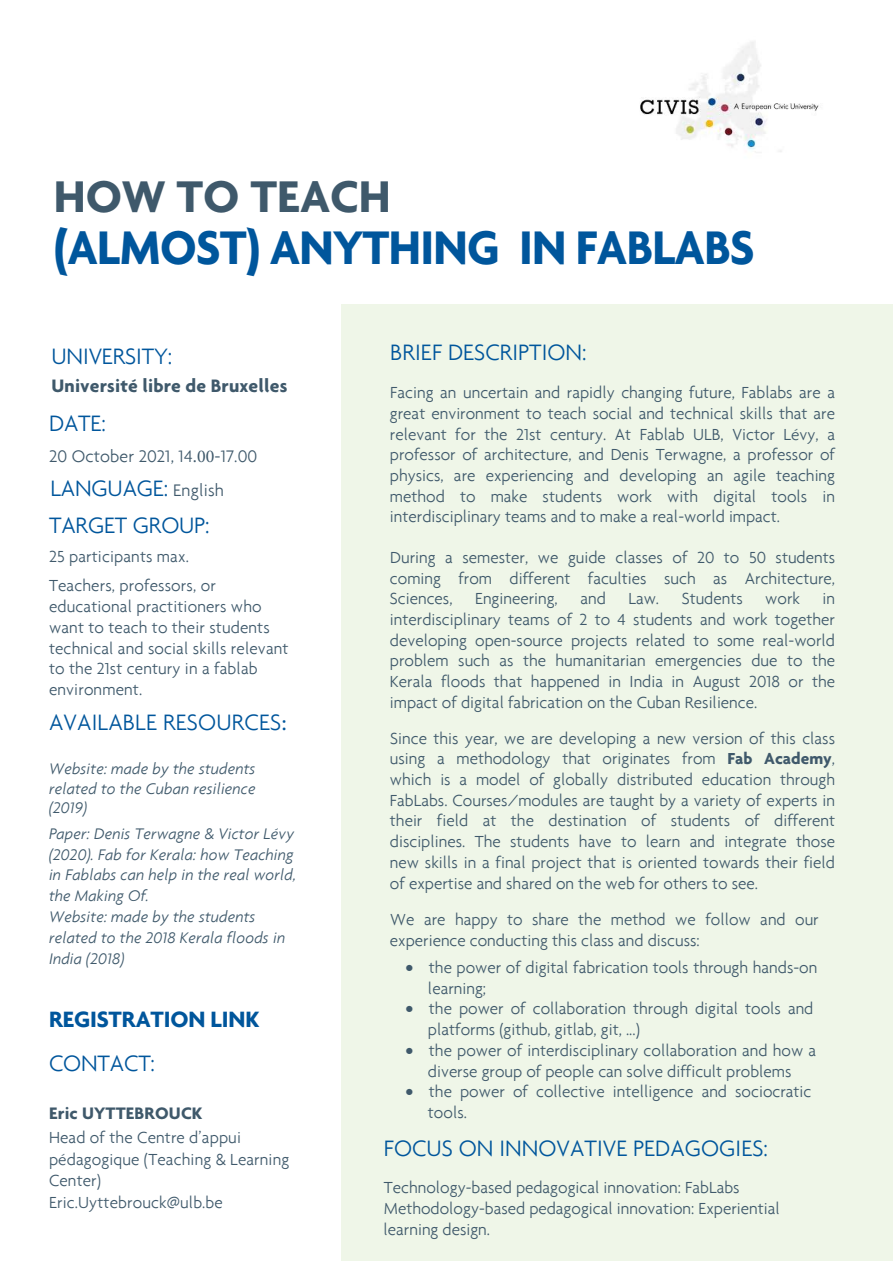
<style>
.page{position:relative;width:893px;height:1263px;background:#fff}
.page>*{position:absolute;margin:0;border:0;box-sizing:border-box;transform-origin:0 0}
.t1{font:700 51px "Agenda";letter-spacing:-.015em;color:#00569c;scale:.95 1}
.t2{font:700 48px "Agenda";color:#3f596b}
.t3{font:300 24px/36.3px "Agenda";color:#00569c}
.t4{font:700 24px "Agenda";letter-spacing:-.005em;color:#00569c}
.t5{font:700 19.5px "Agenda";letter-spacing:.005em;color:#3f596b}
.t6{font:300 18px "Agenda";letter-spacing:.005em;color:#3f596b}
.t7{font:700 18px "Agenda";letter-spacing:.005em;color:#3f596b}
.t8{font:300 17.25px/20.7px "Agenda";color:#3f596b}
.t9{font:italic 300 16.5px/20.9px "Agenda";letter-spacing:.01em;color:#3f596b;text-align:justify}
.s1{font-family:"Minion Pro";font-weight:400}
.s2{font-size:18px;color:#3f596b}
.s3{font-weight:700}
</style>
<div class="page">
<div style="left:342px;top:304px;width:551px;height:956px;background:#eff6e8"></div>
<img style="left:640px;top:42px;width:179px;height:110px">
<h2 class="t2" style="left:54px;top:167px;width:338px">HOW TO TEACH</h2>
<h1 class="t1" style="left:54px;top:217px;width:739px">(ALMOST) ANYTHING IN FABLABS</h1>
<h3 class="t3" style="left:52px;top:337px;width:122px">UNIVERSITY:</h3>
<p class="t5" style="left:52px;top:374px;width:237px">Université libre de Bruxelles</p>
<h3 class="t3" style="left:49px;top:405px;width:58px">DATE:</h3>
<p class="t6" style="left:49px;top:445px;width:210px">20 October 2021, 14<span class="s1">.00</span>-17.00</p>
<h3 class="t3" style="left:49px;top:470px;width:176px">LANGUAGE: <span class="s2">English<br></span>TARGET GROUP:</h3>
<p class="t8" style="left:49px;top:542px;width:168px;line-height:28.8px">25 participants max.<br>Teachers, professors, or</p>
<p class="t8" style="left:49px;top:596px;width:241px">educational practitioners who want to teach to their students technical and social skills relevant to the 21st century in a fablab environment.</p>
<h3 class="t3" style="left:49px;top:704px;width:239px">AVAILABLE RESOURCES<span class="s1">:</span></h3>
<p class="t9" style="left:49px;top:758px;width:208px;line-height:19.8px">Website: made by the students related to the Cuban resilience (2019)</p>
<p class="t9" style="left:49px;top:823px;width:249px;text-align:left">Paper: Denis Terwagne &amp; Victor Lévy (2020). Fab for Kerala: how Teaching in Fablabs can help in the real world, the Making Of.<br>Website: made by the students related to the 2018 Kerala floods in<br>India (2018)</p>
<h3 class="t4" style="left:49px;top:1004px;width:212px">REGISTRATION LINK</h3>
<h3 class="t3" style="left:49px;top:1044px;width:108px">CONTACT:</h3>
<p class="t7" style="left:49px;top:1102px;width:155px">Eric UYTTEBROUCK</p>
<p class="t8" style="left:49px;top:1126px;width:242px;line-height:21.8px">Head of the Centre d’appui pédagogique (Teaching &amp; Learning<br>Center)<br>Eric.Uyttebrouck@ulb.be</p>
<h3 class="t3" style="left:390px;top:334px;width:198px">BRIEF DESCRIPTION:</h3>
<p class="t8" style="left:390px;top:382px;width:447px;text-align:justify">Facing an uncertain and rapidly changing future, Fablabs are a great environment to teach social and technical skills that are relevant for the 21st century. At Fablab ULB, Victor Lévy, a professor of architecture, and Denis Terwagne, a professor of physics, are experiencing and developing an agile teaching method to make students work with digital tools in interdisciplinary teams and to make a real-world impact.</p>
<p class="t8" style="left:390px;top:547px;width:447px;text-align:justify">During a semester, we guide classes of 20 to 50 students coming from different faculties such as Architecture, Sciences,</p>
<p class="t8" style="left:475px;top:588px;width:84px">Engineering,</p>
<p class="t8" style="left:580px;top:588px;width:27px">and</p>
<p class="t8" style="left:628px;top:588px;width:32px">Law.</p>
<p class="t8" style="left:682px;top:588px;width:63px">Students</p>
<p class="t8" style="left:765px;top:588px;width:36px">work</p>
<p class="t8" style="left:390px;top:588px;width:447px;text-align:justify;text-indent:433px">in interdisciplinary teams of 2 to 4 students and work together developing open-source projects related to some real-world problem such as the humanitarian emergencies due to the Kerala floods that happened in India in August 2018 or the impact of digital fabrication on the Cuban Resilience.</p>
<p class="t8" style="left:390px;top:727px;width:447px;text-align:justify">Since this year, we are developing a new version of this class using a methodology that originates from <span class="s3">Fab Academy</span>, which is a model of globally distributed education through FabLabs. Courses/modules are taught by a variety of experts in their field at the destination of students of different disciplines. The students have to learn and integrate those new skills in a final project that is oriented towards their field of expertise and shared on the web for others to see.</p>
<p class="t8" style="left:390px;top:909px;width:430px">We are happy to share the method we follow and our experience conducting this class and discuss:</p>
<p class="t8" style="left:428px;top:957px;width:391px;text-indent:-23px">• the power of digital fabrication tools through hands-on learning;</p>
<p class="t8" style="left:428px;top:998px;width:387px;text-indent:-23px">• the power of collaboration through digital tools and platforms (github, gitlab, git, ...)</p>
<p class="t8" style="left:405px;top:1040px;width:412px;text-align:center">• the power of interdisciplinary collaboration and how a diverse group of people can solve difficult problems</p>
<p class="t8" style="left:428px;top:1081px;width:385px;text-indent:-23px">• the power of collective intelligence and sociocratic tools.</p>
<h3 class="t3" style="left:384px;top:1129px;width:386px">FOCUS ON INNOVATIVE PEDAGOGIES:</h3>
<p class="t8" style="left:384px;top:1177px;width:398px">Technology-based pedagogical innovation: FabLabs<br>Methodology-based pedagogical innovation: Experiential learning design.</p>
</div>
